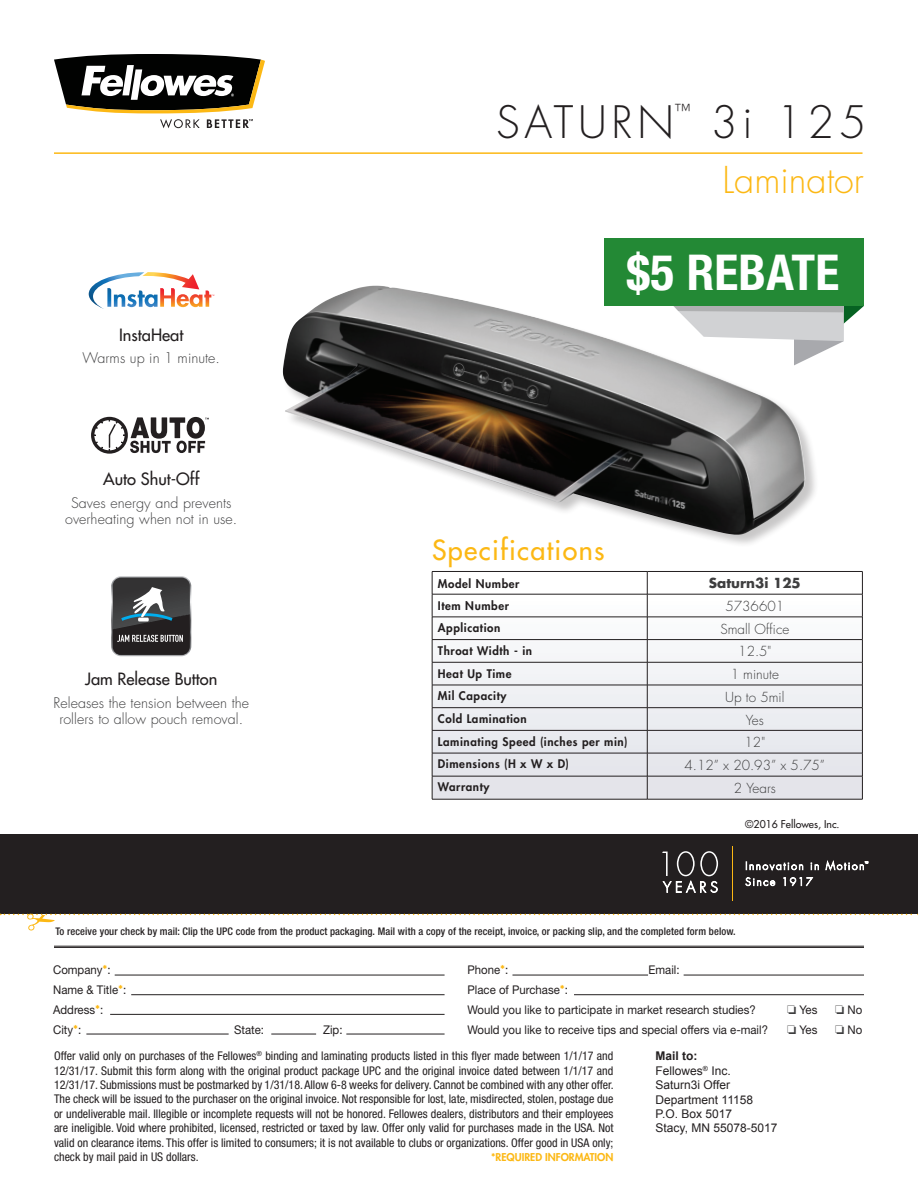
<style>
.page{position:relative;width:918px;height:1188px;background:#fff}
.page>*{position:absolute;margin:0;border:0;box-sizing:border-box;transform-origin:0 0}
.t1{font:700 condensed 49.5px "Helvetica Neue LT Std";letter-spacing:.005em;color:#fff}
.HEAD{font:300 43.5px "Futura Std";letter-spacing:.11em;color:#231f20}
.sub_Head{font:300 36px "Futura Std";color:#fcb814}
.t2{font:500 27px "Futura Std";letter-spacing:.05em;color:#fcb814}
.HEAD-2{font:300 17.55px "Futura Std";color:#231f20}
.Features_Headers{font:500 16.5px "Futura Std";color:#231f20}
.feature_text{font:300 14.25px "Futura Std";letter-spacing:.005em;color:#3e3e3f}
.Table{font:300 13.5px "Futura Std";color:#3e3e3f}
.Table-2{font:700 13.5px "Futura Std";color:#3e3e3f}
.t3{font:condensed 12px/14.4px "Helvetica Neue LT Std";color:#231f20;text-align:justify}
.t4{font:12px/20px "Helvetica Neue LT Std";color:#231f20;scale:.95 1}
.t5{font:12px/14.4px "Arial";color:#231f20}
.t6{font:700 12px "Arial";color:#231f20}
.Chart_Bold{font:800 11.55px "Futura Std";letter-spacing:.05em;color:#231f20}
.t7{font:500 condensed 10.5px "Helvetica Neue LT Std";letter-spacing:.01em;color:#231f20}
.t8{font:800 10.5px "Futura Std";color:#fcb814}
.t9{font:500 10.5px "Futura Std";color:#231f20}
.s1{font-family:"Futura Std";font-weight:800;color:#fcb814}
.s2{color:#3e3e3f}
</style>
<div class="page">
<svg style="left:54px;top:54px;width:211px;height:59px"></svg>
<svg style="left:160px;top:119px;width:40px;height:9px"></svg>
<svg style="left:207px;top:119px;width:46px;height:9px"></svg>
<div style="left:0;top:834px;width:918px;height:80px;background:#231f20"></div>
<svg style="left:662px;top:851px;width:56px;height:42px"></svg>
<hr style="left:732px;top:847px;width:1px;height:54px;background:#fcb814">
<svg style="left:746px;top:862px;width:57px;height:9px"></svg>
<svg style="left:811px;top:863px;width:8px;height:7px"></svg>
<svg style="left:825px;top:860px;width:43px;height:11px"></svg>
<svg style="left:745px;top:877px;width:30px;height:9px"></svg>
<svg style="left:783px;top:877px;width:30px;height:9px"></svg>
<hr style="left:86px;top:1034px;width:143px;height:1px;background:#231f20">
<hr style="left:271px;top:1034px;width:45px;height:1px;background:#231f20">
<hr style="left:346px;top:1034px;width:99px;height:1px;background:#231f20">
<hr style="left:115px;top:975px;width:330px;height:1px;background:#231f20">
<hr style="left:131px;top:994px;width:314px;height:1px;background:#231f20">
<hr style="left:684px;top:975px;width:180px;height:1px;background:#231f20">
<hr style="left:512px;top:975px;width:136px;height:1px;background:#231f20">
<hr style="left:110px;top:1014px;width:335px;height:1px;background:#231f20">
<hr style="left:574px;top:994px;width:290px;height:1px;background:#231f20">
<svg style="left:0;top:914px;width:918px;height:16px"></svg>
<hr style="left:54px;top:946px;width:810px;height:1px;background:#231f20">
<hr style="left:54px;top:947px;width:810px;height:1px;background:#231f20">
<hr style="left:54px;top:152px;width:809px;height:2px;background:#fcb814">
<svg style="left:89px;top:272px;width:125px;height:37px"></svg>
<svg style="left:819px;top:306px;width:45px;height:47px"></svg>
<div style="left:605px;top:238px;width:259px;height:68px;background:#238935"></div>
<svg style="left:433px;top:572px;width:429px;height:227px"></svg>
<hr style="left:432px;top:571px;width:215px;height:1px;background:#231f20">
<hr style="left:647px;top:571px;width:216px;height:1px;background:#231f20">
<hr style="left:432px;top:594px;width:215px;height:1px;background:#231f20">
<hr style="left:647px;top:594px;width:216px;height:1px;background:#231f20">
<hr style="left:432px;top:617px;width:215px;height:1px;background:#231f20">
<hr style="left:647px;top:617px;width:216px;height:1px;background:#231f20">
<hr style="left:432px;top:639px;width:215px;height:1px;background:#231f20">
<hr style="left:647px;top:639px;width:216px;height:1px;background:#231f20">
<hr style="left:432px;top:662px;width:215px;height:1px;background:#231f20">
<hr style="left:647px;top:662px;width:216px;height:1px;background:#231f20">
<hr style="left:432px;top:685px;width:215px;height:1px;background:#231f20">
<hr style="left:647px;top:685px;width:216px;height:1px;background:#231f20">
<hr style="left:432px;top:707px;width:215px;height:1px;background:#231f20">
<hr style="left:647px;top:707px;width:216px;height:1px;background:#231f20">
<hr style="left:432px;top:730px;width:215px;height:1px;background:#231f20">
<hr style="left:647px;top:730px;width:216px;height:1px;background:#231f20">
<hr style="left:432px;top:753px;width:215px;height:1px;background:#231f20">
<hr style="left:647px;top:753px;width:216px;height:1px;background:#231f20">
<hr style="left:432px;top:776px;width:215px;height:1px;background:#231f20">
<svg style="left:432px;top:572px;width:1px;height:227px"></svg>
<hr style="left:647px;top:776px;width:216px;height:1px;background:#231f20">
<svg style="left:647px;top:572px;width:1px;height:227px"></svg>
<svg style="left:862px;top:572px;width:1px;height:227px"></svg>
<hr style="left:432px;top:799px;width:215px;height:1px;background:#231f20">
<hr style="left:647px;top:799px;width:216px;height:1px;background:#231f20">
<div style="left:91px;top:417px;width:37px;height:37px;border:3px solid #231f20;border-radius:50%"></div>
<svg style="left:95px;top:421px;width:8px;height:8px"></svg>
<svg style="left:95px;top:442px;width:8px;height:7px"></svg>
<svg style="left:109px;top:417px;width:100px;height:36px"></svg>
<svg style="left:111px;top:576px;width:80px;height:80px;background:#4e5153"></svg>
<div style="left:282px;top:285px;width:537px;height:263px;background:#231f20;opacity:.25"></div>
<img style="left:283px;top:286px;width:522px;height:249px">
<p class="HEAD" style="left:496px;top:96px;width:180px">SATURN</p>
<p class="HEAD-2" style="left:674px;top:100px;width:18px">™</p>
<p class="HEAD" style="left:711px;top:96px;width:157px">3i 125</p>
<p class="sub_Head" style="left:723px;top:158px;width:143px">Laminator</p>
<p class="Features_Headers" style="left:119px;top:324px;width:66px">InstaHeat</p>
<p class="feature_text" style="left:82px;top:349px;width:139px">Warms up in 1 minute.</p>
<p class="Features_Headers" style="left:103px;top:469px;width:98px">Auto Shut-Off</p>
<p class="feature_text" style="left:71px;top:494px;width:162px">Saves energy and prevents</p>
<p class="feature_text" style="left:65px;top:510px;width:174px">overheating when not in use.</p>
<p class="Features_Headers" style="left:85px;top:669px;width:134px">Jam Release Button</p>
<p class="feature_text" style="left:53px;top:694px;width:197px">Releases the tension between the</p>
<p class="feature_text" style="left:59px;top:710px;width:185px">rollers to allow pouch removal.</p>
<p class="t1" style="left:627px;top:242px;width:214px">$5 REBATE</p>
<p class="t2" style="left:432px;top:533px;width:174px">Specifications</p>
<p class="Chart_Bold" style="left:438px;top:577px;width:83px">Model Number</p>
<p class="Table-2" style="left:709px;top:574px;width:94px">Saturn3i 125</p>
<p class="Chart_Bold" style="left:438px;top:598px;width:73px">Item Number</p>
<p class="Table" style="left:726px;top:598px;width:60px">5736601</p>
<p class="Chart_Bold" style="left:438px;top:621px;width:64px">Application</p>
<p class="Table" style="left:720px;top:621px;width:71px">Small Office</p>
<p class="Chart_Bold" style="left:438px;top:643px;width:96px">Throat Width - in</p>
<p class="Table" style="left:738px;top:643px;width:35px">12.5"</p>
<p class="Chart_Bold" style="left:438px;top:666px;width:75px">Heat Up Time</p>
<p class="Table" style="left:731px;top:666px;width:50px">1 minute</p>
<p class="Chart_Bold" style="left:438px;top:689px;width:70px">Mil Capacity</p>
<p class="Table" style="left:725px;top:689px;width:61px">Up to 5mil</p>
<p class="Chart_Bold" style="left:438px;top:711px;width:90px">Cold Lamination</p>
<p class="Table" style="left:746px;top:711px;width:20px">Yes</p>
<p class="Chart_Bold" style="left:438px;top:734px;width:191px">Laminating Speed (inches per min)</p>
<p class="Table" style="left:745px;top:734px;width:22px">12"</p>
<p class="Chart_Bold" style="left:438px;top:757px;width:133px">Dimensions (H x W x D)</p>
<p class="Table" style="left:684px;top:757px;width:142px">4.12” x 20.93” x 5.75”</p>
<p class="Chart_Bold" style="left:438px;top:780px;width:53px">Warranty</p>
<p class="Table" style="left:734px;top:780px;width:44px">2 Years</p>
<p class="t9" style="left:745px;top:818px;width:96px">©2016 Fellowes, Inc.</p>
<p class="t7" style="left:55px;top:925px;width:682px">To receive your check by mail: Clip the UPC code from the product packaging. Mail with a copy of the receipt, invoice, or packing slip, and the completed form below.</p>
<p class="t4" style="left:53px;top:960px;width:79px">Company<span class="s1">*</span>:<br>Name &amp; Title<span class="s1">*</span>:<br>Address<span class="s1">*</span>:<br>City<span class="s1">*</span>:</p>
<p class="t4" style="left:234px;top:1020px;width:33px">State:</p>
<p class="t4" style="left:323px;top:1020px;width:22px">Zip:</p>
<p class="t4" style="left:468px;top:960px;width:45px">Phone<span class="s1">*</span>:</p>
<p class="t4" style="left:649px;top:960px;width:34px">Email:</p>
<p class="t4" style="left:468px;top:980px;width:305px">Place of Purchase<span class="s1">*</span>:<br>Would you like to participate in market research studies?</p>
<p class="t4" style="left:787px;top:1000px;width:33px"><span class="s2">□</span> Yes</p>
<p class="t4" style="left:835px;top:1000px;width:30px"><span class="s2">□</span> No</p>
<p class="t4" style="left:468px;top:1020px;width:318px">Would you like to receive tips and special offers via e-mail?</p>
<p class="t4" style="left:787px;top:1020px;width:33px"><span class="s2">□</span> Yes</p>
<p class="t4" style="left:835px;top:1020px;width:30px"><span class="s2">□</span> No</p>
<p class="t3" style="left:54px;top:1049px;width:561px">Offer valid only on purchases of the Fellowes<sup>®</sup> binding and laminating products listed in this flyer made between 1/1/17 and 12/31/17. Submit this form along with the original product package UPC and the original invoice dated between 1/1/17 and 12/31/17. Submissions must be postmarked by 1/31/18. Allow 6-8 weeks for delivery. Cannot be combined with any other offer.<br>The check will be issued to the purchaser on the original invoice. Not responsible for lost, late, misdirected, stolen, postage due or undeliverable mail. Illegible or incomplete requests will not be honored. Fellowes dealers, distributors and their employees are ineligible. Void where prohibited, licensed, restricted or taxed by law. Offer only valid for purchases made in the USA. Not valid on clearance items. This offer is limited to consumers; it is not available to clubs or organizations. Offer good in USA only; check by mail paid in US dollars.</p>
<p class="t6" style="left:656px;top:1048px;width:43px">Mail to:</p>
<p class="t5" style="left:656px;top:1063px;width:77px">Fellowes<sup>®</sup> Inc.<br>Saturn3i Offer</p>
<p class="t5" style="left:656px;top:1092px;width:99px">Department 11158</p>
<p class="t5" style="left:656px;top:1107px;width:78px">P.O. Box 5017</p>
<p class="t5" style="left:656px;top:1121px;width:123px">Stacy, MN 55078-5017</p>
<p class="t8" style="left:491px;top:1151px;width:124px">*REQUIRED INFORMATION</p>
</div>
